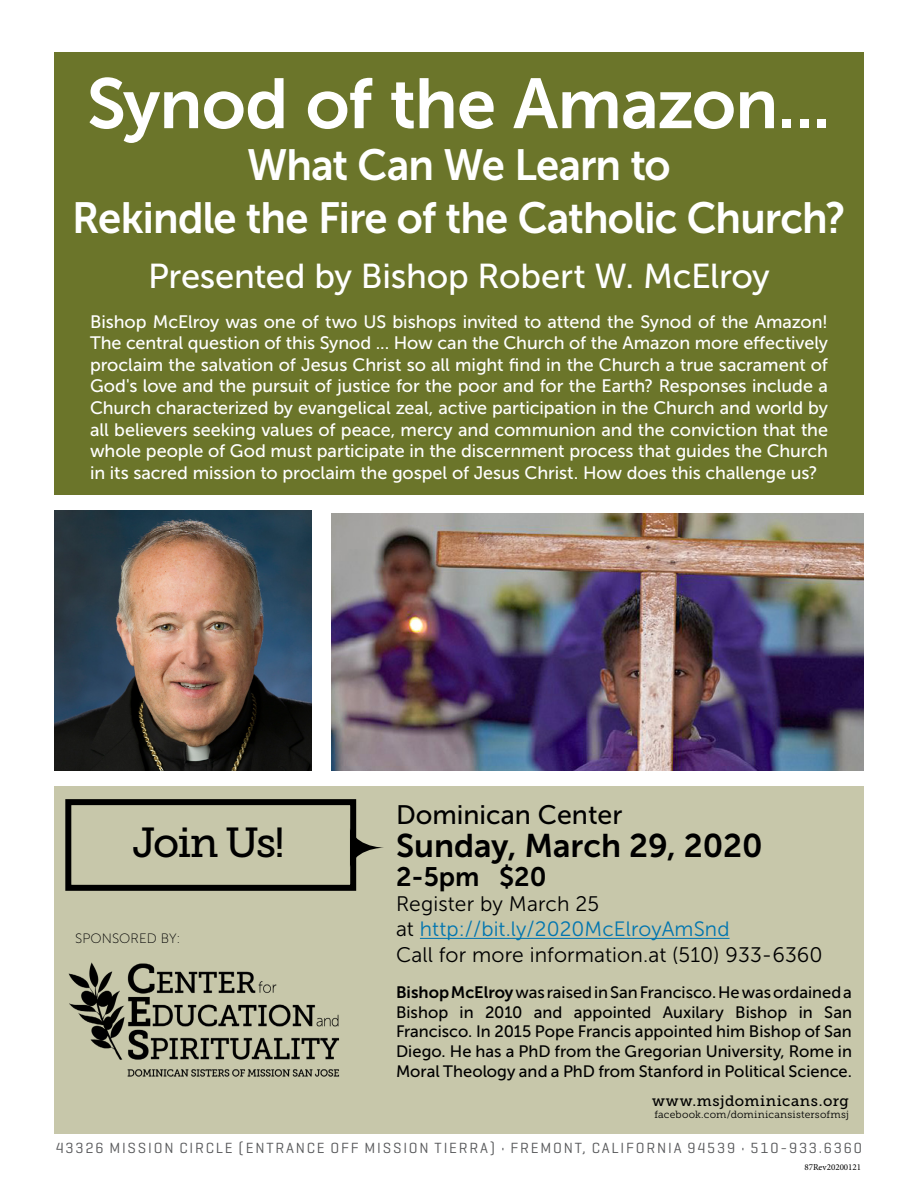
<style>
.page{position:relative;width:918px;height:1188px;background:#fff}
.page>*{position:absolute;margin:0;border:0;box-sizing:border-box;transform-origin:0 0}
.t1{font:70.5px "Museo Sans 700";letter-spacing:-.015em;color:#fff}
.t2{font:43.5px/52.2px "Museo Sans 700";letter-spacing:-.02em;color:#fff;text-align:center;scale:.96 1}
.t3{font:41.85px "Museo Slab 500";letter-spacing:-.055em;color:#000}
.t4{font:34.5px "Museo Sans 500";letter-spacing:-.01em;color:#fff}
.t5{font:32.7px "Museo Sans 700";color:#000}
.t6{font:26.7px "Museo Sans 500";color:#000}
.t7{font:26.7px "Museo Sans 700";color:#000}
.t8{font:21px "Museo Sans 300";letter-spacing:.005em;color:#000}
.t9{font:20.7px "Museo Sans 300";letter-spacing:.005em;color:#0075b0}
.t10{font:18px/21.6px "Museo Sans 500";letter-spacing:-.005em;color:#fff;text-align:justify}
.t11{font:16.5px/19.8px "Museo Sans 500";color:#000;text-align:justify}
.t12{font:15px "Geogrotesque";letter-spacing:.12em;color:#58595b}
.t13{font:15px "Museo Slab 500";letter-spacing:.04em;color:#000}
.t14{font:13.5px "Museo Sans 100";letter-spacing:.005em;color:#000}
.t15{font:10.35px "Museo Slab 300";letter-spacing:.02em;color:#000}
.t16{font:9px "Minion Pro";color:#000}
.s1{font-size:21px;color:#000}
.s2{font-family:"Museo Sans 700"}
</style>
<div class="page">
<div style="left:54px;top:53px;width:810px;height:442px;background:#6b752a"></div>
<div style="left:54px;top:786px;width:810px;height:348px;background:#c7c7aa"></div>
<img style="left:332px;top:514px;width:532px;height:256px">
<img style="left:54px;top:511px;width:258px;height:259px">
<hr style="left:420px;top:938px;width:310px;height:1px;background:#0075b0">
<div style="left:65px;top:799px;width:291px;height:92px;border:6px solid #000"></div>
<svg style="left:350px;top:828px;width:34px;height:39px"></svg>
<img style="left:68px;top:962px;width:272px;height:115px">
<h1 class="t1" style="left:87px;top:65px;width:746px">Synod of the Amazon...</h1>
<h2 class="t2" style="left:72px;top:139px;width:808px">What Can We Learn to<br>Rekindle the Fire of the Catholic Church?</h2>
<h3 class="t4" style="left:148px;top:257px;width:623px">Presented by Bishop Robert W. McElroy</h3>
<p class="t10" style="left:90px;top:311px;width:740px">Bishop McElroy was one of two US bishops invited to attend the Synod of the Amazon!<br>The central question of this Synod ... How can the Church of the Amazon more effectively proclaim the salvation of Jesus Christ so all might find in the Church a true sacrament of God's love and the pursuit of justice for the poor and for the Earth? Responses include a Church characterized by evangelical zeal, active participation in the Church and world by all believers seeking values of peace, mercy and communion and the conviction that the whole people of God must participate in the discernment process that guides the Church in its sacred mission to proclaim the gospel of Jesus Christ. How does this challenge us?</p>
<h3 class="t3" style="left:132px;top:819px;width:154px">Join Us!</h3>
<p class="t14" style="left:75px;top:931px;width:107px">SPONSORED BY:</p>
<h3 class="t6" style="left:396px;top:800px;width:228px">Dominican Center</h3>
<h3 class="t5" style="left:396px;top:828px;width:368px">Sunday, March 29, 2020</h3>
<h3 class="t7" style="left:396px;top:862px;width:152px">2-5pm $20</h3>
<p class="t8" style="left:396px;top:892px;width:205px">Register by March 25</p>
<p class="t9" style="left:396px;top:918px;width:335px"><span class="s1">at</span> http://bit.ly/2020McElroyAmSnd</p>
<p class="t8" style="left:396px;top:943px;width:428px">Call for more information.at (510) 933-6360</p>
<p class="t11" style="left:396px;top:982px;width:458px"><span class="s2">Bishop McElroy</span> was raised in San Francisco. He was ordained a Bishop in 2010 and appointed Auxilary Bishop in San Francisco. In 2015 Pope Francis appointed him Bishop of San Diego. He has a PhD from the Gregorian University, Rome in Moral Theology and a PhD from Stanford in Political Science.</p>
<p class="t13" style="left:652px;top:1092px;width:198px">www.msjdominicans.org</p>
<p class="t15" style="left:654px;top:1109px;width:196px">facebook.com/dominicansistersofmsj</p>
<p class="t12" style="left:56px;top:1139px;width:808px">43326 MISSION CIRCLE (ENTRANCE OFF MISSION TIERRA) • FREMONT, CALIFORNIA 94539 • 510-933.6360</p>
<p class="t16" style="left:804px;top:1161px;width:58px">87Rev20200121</p>
</div>
